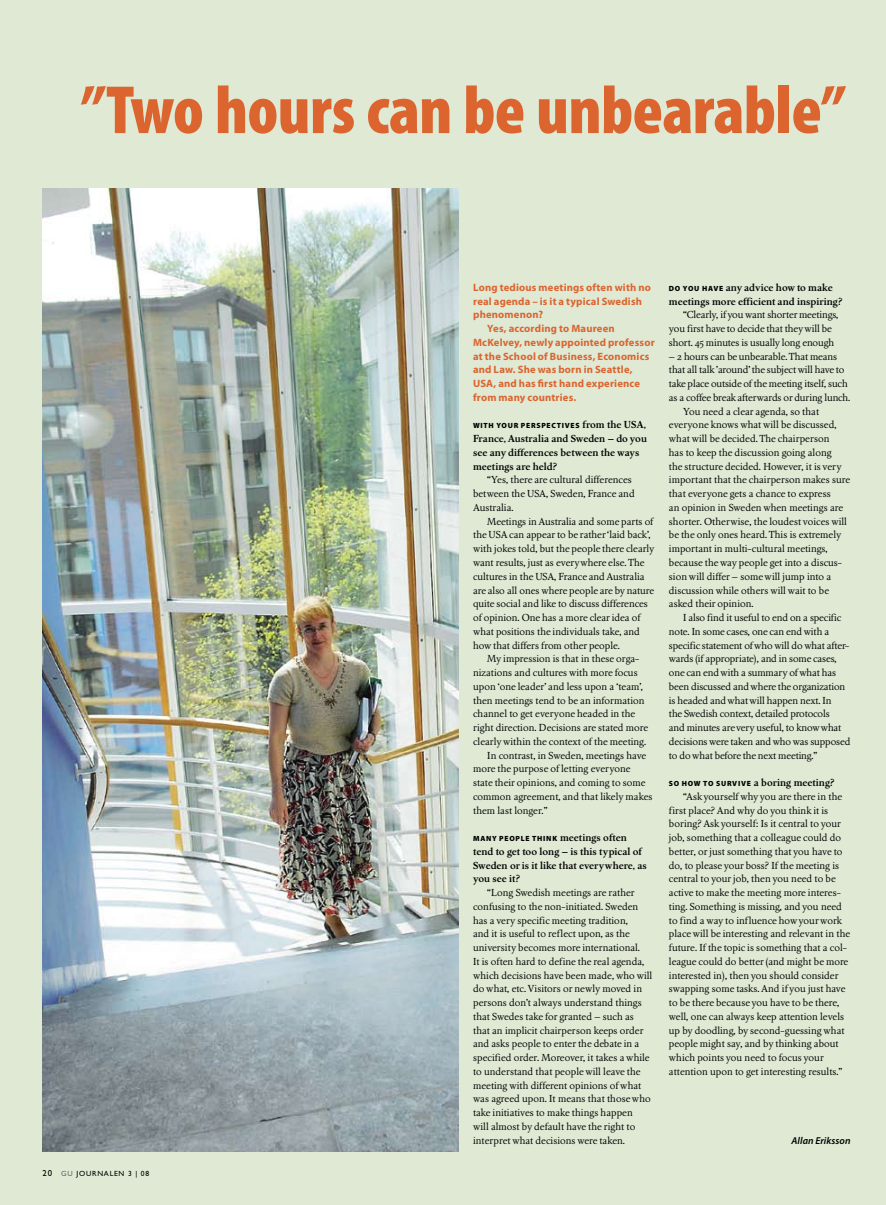
<style>
.page{position:relative;width:886px;height:1205px;background:#dfe9d4}
.page>*{position:absolute;margin:0;border:0;box-sizing:border-box;transform-origin:0 0}
.t1{font:900 condensed 68.75px "Myriad Pro";letter-spacing:-.01em;color:#db642f}
.t2{font:700 10.62px "Myriad Pro";letter-spacing:.015em;color:#db642f}
.t3{font:10px/13.8px "Nordling BQ Reg Os F";letter-spacing:.005em;color:#000}
.t4{font:500 10px/13.8px "Nordling BQ";letter-spacing:.005em;color:#000}
.t5{font:italic 600 10px "Myriad Pro";letter-spacing:.005em;color:#000}
.t6{font:900 7.5px "Myriad Pro";letter-spacing:.095em;color:#000}
.t7{font:7.5px "Gill Sans";letter-spacing:.1em;color:#000}
.s1{font-size:8.75px}
.s2{color:#636669}
.s3{font-family:"Nordling BQ";font-weight:500;font-size:10px}
.s4{font-family:"Myriad Pro";font-weight:900;font-size:7.5px}
</style>
<div class="page">
<img style="left:43px;top:189px;width:416px;height:963px">
<h1 class="t1" style="left:81px;top:66px;width:766px">”Two hours can be unbearable”</h1>
<p class="t7" style="left:43px;top:1169px;width:108px"><span class="s1">20</span> <span class="s2">GU</span> JOURNALEN 3 | 08</p>
<p class="t2" style="left:473px;top:280px;width:179px">Long tedious meetings often with no</p>
<p class="t2" style="left:473px;top:294px;width:170px">real agenda – is it a typical Swedish</p>
<p class="t2" style="left:473px;top:308px;width:72px">phenomenon?</p>
<p class="t2" style="left:487px;top:322px;width:129px">Yes, according to Maureen</p>
<p class="t2" style="left:473px;top:335px;width:183px">McKelvey, newly appointed professor</p>
<p class="t2" style="left:473px;top:349px;width:178px">at the School of Business, Economics</p>
<p class="t2" style="left:473px;top:363px;width:161px">and Law. She was born in Seattle,</p>
<p class="t2" style="left:473px;top:377px;width:169px">USA, and has first hand experience</p>
<p class="t2" style="left:473px;top:390px;width:105px">from many countries.</p>
<p class="t6" style="left:473px;top:421px;width:174px">WITH YOUR PERSPECTIVES <span class="s3">from the USA,</span></p>
<p class="t4" style="left:473px;top:432px;width:175px">France, Australia and Sweden – do you see any differences between the ways meetings are held?</p>
<p class="t3" style="left:473px;top:473px;width:163px;text-indent:14px">“Yes, there are cultural differences between the USA, Sweden, France and<br>Australia.</p>
<p class="t3" style="left:487px;top:515px;width:168px">Meetings in Australia and some parts of</p>
<p class="t3" style="left:473px;top:528px;width:179px">the USA can appear to be rather ‘laid back’,</p>
<p class="t3" style="left:473px;top:542px;width:183px">with jokes told, but the people there clearly</p>
<p class="t3" style="left:473px;top:556px;width:173px">want results, just as everywhere else. The</p>
<p class="t3" style="left:473px;top:570px;width:173px">cultures in the USA, France and Australia</p>
<p class="t3" style="left:473px;top:583px;width:183px">are also all ones where people are by nature</p>
<p class="t3" style="left:473px;top:597px;width:176px">quite social and like to discuss differences</p>
<p class="t3" style="left:473px;top:611px;width:169px">of opinion. One has a more clear idea of</p>
<p class="t3" style="left:473px;top:625px;width:168px">what positions the individuals take, and</p>
<p class="t3" style="left:473px;top:638px;width:148px">how that differs from other people.</p>
<p class="t3" style="left:487px;top:652px;width:153px">My impression is that in these orga-</p>
<p class="t3" style="left:473px;top:666px;width:166px">nizations and cultures with more focus</p>
<p class="t3" style="left:473px;top:680px;width:171px">upon ‘one leader’ and less upon a ‘team’,</p>
<p class="t3" style="left:473px;top:693px;width:173px">then meetings tend to be an information</p>
<p class="t3" style="left:473px;top:707px;width:164px">channel to get everyone headed in the</p>
<p class="t3" style="left:473px;top:721px;width:177px">right direction. Decisions are stated more</p>
<p class="t3" style="left:473px;top:735px;width:175px">clearly within the context of the meeting.</p>
<p class="t3" style="left:487px;top:748px;width:160px">In contrast, in Sweden, meetings have</p>
<p class="t3" style="left:473px;top:762px;width:159px">more the purpose of letting everyone</p>
<p class="t3" style="left:473px;top:776px;width:174px">state their opinions, and coming to some</p>
<p class="t3" style="left:473px;top:790px;width:181px">common agreement, and that likely makes</p>
<p class="t3" style="left:473px;top:803px;width:76px">them last longer.”</p>
<p class="t6" style="left:473px;top:833px;width:155px">MANY PEOPLE THI NK <span class="s3">meetings often</span></p>
<p class="t4" style="left:473px;top:845px;width:175px">tend to get too long – is this typical of<br>Sweden or is it like that everywhere, as you see it?</p>
<p class="t3" style="left:473px;top:886px;width:181px;text-indent:14px">“Long Swedish meetings are rather confusing to the non-initiated. Sweden has a very specific meeting tradition,<br>and it is useful to reflect upon, as the university becomes more international.<br>It is often hard to define the real agenda, which decisions have been made, who will do what, etc. Visitors or newly moved in persons don’t always understand things that Swedes take for granted – such as that an implicit chairperson keeps order and asks people to enter the debate in a specified order. Moreover, it takes a while to understand that people will leave the meeting with different opinions of what was agreed upon. It means that those who take initiatives to make things happen<br>will almost by default have the right to interpret what decisions were taken.</p>
<p class="t4" style="left:669px;top:281px;width:175px"><span class="s4">D O YOU H AVE</span> any advice how to make meetings more efficient and inspiring?</p>
<p class="t3" style="left:669px;top:308px;width:171px;text-indent:14px">“Clearly, if you want shorter meetings, you first have to decide that they will be short. 45 minutes is usually long enough</p>
<p class="t3" style="left:669px;top:350px;width:170px">– 2 hours can be unbearable. That means</p>
<p class="t3" style="left:669px;top:363px;width:177px">that all talk ’around’ the subject will have to</p>
<p class="t3" style="left:669px;top:377px;width:180px">take place outside of the meeting itself, such</p>
<p class="t3" style="left:669px;top:391px;width:183px">as a coffee break afterwards or during lunch.</p>
<p class="t3" style="left:683px;top:405px;width:137px">You need a clear agenda, so that</p>
<p class="t3" style="left:669px;top:418px;width:169px">everyone knows what will be discussed,</p>
<p class="t3" style="left:669px;top:432px;width:162px">what will be decided. The chairperson</p>
<p class="t3" style="left:669px;top:446px;width:164px">has to keep the discussion going along</p>
<p class="t3" style="left:669px;top:460px;width:174px">the structure decided. However, it is very</p>
<p class="t3" style="left:669px;top:473px;width:183px">important that the chairperson makes sure</p>
<p class="t3" style="left:669px;top:487px;width:163px">that everyone gets a chance to express</p>
<p class="t3" style="left:669px;top:501px;width:176px">an opinion in Sweden when meetings are</p>
<p class="t3" style="left:669px;top:515px;width:180px">shorter. Otherwise, the loudest voices will</p>
<p class="t3" style="left:669px;top:528px;width:174px">be the only ones heard. This is extremely</p>
<p class="t3" style="left:669px;top:542px;width:160px">important in multi-cultural meetings,</p>
<p class="t3" style="left:669px;top:556px;width:175px">because the way people get into a discus-</p>
<p class="t3" style="left:669px;top:570px;width:164px">sion will differ – some will jump into a</p>
<p class="t3" style="left:669px;top:583px;width:162px">discussion while others will wait to be</p>
<p class="t3" style="left:669px;top:597px;width:86px">asked their opinion.</p>
<p class="t3" style="left:683px;top:611px;width:160px">I also find it useful to end on a specific</p>
<p class="t3" style="left:669px;top:625px;width:162px">note. In some cases, one can end with a</p>
<p class="t3" style="left:669px;top:638px;width:182px">specific statement of who will do what after-</p>
<p class="t3" style="left:669px;top:652px;width:169px">wards (if appropriate), and in some cases,</p>
<p class="t3" style="left:669px;top:666px;width:168px">one can end with a summary of what has</p>
<p class="t3" style="left:669px;top:680px;width:178px">been discussed and where the organization</p>
<p class="t3" style="left:669px;top:693px;width:164px">is headed and what will happen next. In</p>
<p class="t3" style="left:669px;top:707px;width:162px">the Swedish context, detailed protocols</p>
<p class="t3" style="left:669px;top:721px;width:174px">and minutes are very useful, to know what</p>
<p class="t3" style="left:669px;top:735px;width:183px">decisions were taken and who was supposed</p>
<p class="t3" style="left:669px;top:748px;width:150px">to do what before the next meeting.”</p>
<p class="t4" style="left:669px;top:776px;width:167px"><span class="s4">SO H OW TO S URVI VE</span> a boring meeting?</p>
<p class="t3" style="left:669px;top:790px;width:183px;text-indent:14px">“Ask yourself why you are there in the first place? And why do you think it is boring? Ask yourself: Is it central to your job, something that a colleague could do better, or just something that you have to do, to please your boss? If the meeting is central to your job, then you need to be active to make the meeting more interes&shy;ting. Something is missing, and you need to find a way to influence how your work place will be interesting and relevant in the future. If the topic is something that a col&shy;league could do better (and might be more interested in), then you should consider swapping some tasks. And if you just have to be there because you have to be there, well, one can always keep attention levels up by doodling, by second-guessing what people might say, and by thinking about which points you need to focus your attention upon to get interesting results.”</p>
<p class="t5" style="left:791px;top:1134px;width:60px">Allan Eriksson</p>
</div>
